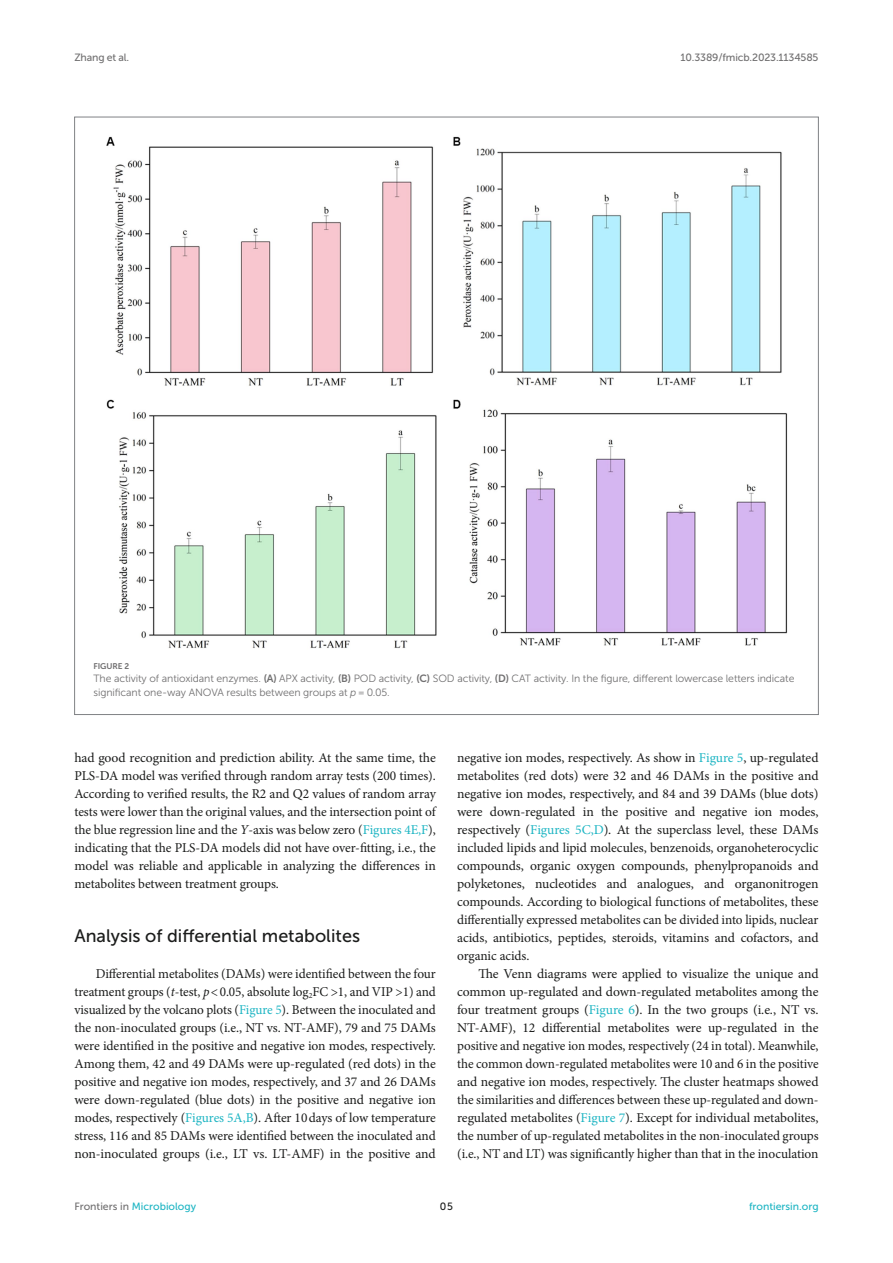
<style>
.page{position:relative;width:893px;height:1263px;background:#fff}
.page>*{position:absolute;margin:0;border:0;box-sizing:border-box;transform-origin:0 0}
.HEAD_2{font:18px "Museo Sans 500";color:#1b1c1b}
.TEXT_FLUSH{font:13.5px/18px "Minion Pro";letter-spacing:-.005em;color:#1b1c1b;text-align:justify}
.TEXT{font:13.5px/18px "Minion Pro";letter-spacing:-.005em;color:#1b1c1b;text-align:justify}
.FIG_LEG{font:10.5px/13.5px "Museo Sans 300";letter-spacing:-.01em;color:#706f70}
.t1{font:10.5px "Museo Sans 500";color:#1db5c3}
.t2{font:10.5px "Museo Sans 500";letter-spacing:-.015em;color:#706f70}
.t3{font:10.5px "Museo Sans 500";color:#1b1c1b}
.FIG_HD{font:8.25px "Museo Sans 700";letter-spacing:-.01em;color:#706f70}
.s1{font-family:"Museo Sans 700"}
.s2{font-style:italic}
.s3{color:#1db5c3}
.s4{color:#706f70}
</style>
<div class="page">
<img style="left:106px;top:136px;width:682px;height:513px">
<p class="t2" style="left:74px;top:51px;width:56px">Zhang et al.</p>
<p class="t2" style="left:681px;top:51px;width:139px">10.3389/fmicb.2023.1134585</p>
<p class="FIG_HD" style="left:94px;top:661px;width:37px">FIGURE 2</p>
<p class="FIG_LEG" style="left:94px;top:672px;width:702px">The activity of antioxidant enzymes. <span class="s1">(A)</span> APX activity, <span class="s1">(B)</span> POD activity, <span class="s1">(C)</span> SOD activity, <span class="s1">(D)</span> CAT activity. In the figure, different lowercase letters indicate significant one-way ANOVA results between groups at <span class="s2">p</span> = 0.05.</p>
<p class="TEXT" style="left:74px;top:749px;width:363px">had good recognition and prediction ability. At the same time, the PLS-DA model was verified through random array tests (200 times).<br>According to verified results, the R2 and Q2 values of random array tests were lower than the original values, and the intersection point of the blue regression line and the <span class="s2">Y</span>-axis was below zero (<span class="s3">Figures 4E,F</span>), indicating that the PLS-DA models did not have over-fitting, i.e., the model was reliable and applicable in analyzing the differences in metabolites between treatment groups.</p>
<p class="HEAD_2" style="left:74px;top:926px;width:287px">Analysis of differential metabolites</p>
<p class="TEXT_FLUSH" style="left:74px;top:965px;width:363px;text-indent:21px">Differential metabolites (DAMs) were identified between the four treatment groups (<span class="s2">t</span>-test, <span class="s2">p</span>&lt;0.05, absolute log<sub>2</sub>FC &gt;1, and VIP &gt;1) and visualized by the volcano plots (<span class="s3">Figure 5</span>). Between the inoculated and the non-inoculated groups (i.e., NT vs. NT-AMF), 79 and 75 DAMs were identified in the positive and negative ion modes, respectively.<br>Among them, 42 and 49 DAMs were up-regulated (red dots) in the positive and negative ion modes, respectively, and 37 and 26 DAMs were down-regulated (blue dots) in the positive and negative ion modes, respectively (<span class="s3">Figures 5A,B</span>). After 10days of low temperature stress, 116 and 85 DAMs were identified between the inoculated and non-inoculated groups (i.e., LT vs. LT-AMF) in the positive and</p>
<p class="TEXT_FLUSH" style="left:457px;top:749px;width:363px">negative ion modes, respectively. As show in <span class="s3">Figure 5</span>, up-regulated metabolites (red dots) were 32 and 46 DAMs in the positive and negative ion modes, respectively, and 84 and 39 DAMs (blue dots) were down-regulated in the positive and negative ion modes, respectively (<span class="s3">Figures 5C,D</span>). At the superclass level, these DAMs included lipids and lipid molecules, benzenoids, organoheterocyclic compounds, organic oxygen compounds, phenylpropanoids and polyketones, nucleotides and analogues, and organonitrogen compounds. According to biological functions of metabolites, these differentially expressed metabolites can be divided into lipids, nuclear acids, antibiotics, peptides, steroids, vitamins and cofactors, and organic acids.</p>
<p class="TEXT" style="left:457px;top:965px;width:363px;text-indent:21px">The Venn diagrams were applied to visualize the unique and common up-regulated and down-regulated metabolites among the four treatment groups (<span class="s3">Figure 6</span>). In the two groups (i.e., NT vs.<br>NT-AMF), 12 differential metabolites were up-regulated in the positive and negative ion modes, respectively (24 in total). Meanwhile, the common down-regulated metabolites were 10 and 6 in the positive and negative ion modes, respectively. The cluster heatmaps showed the similarities and differences between these up-regulated and down&shy;regulated metabolites (<span class="s3">Figure 7</span>). Except for individual metabolites, the number of up-regulated metabolites in the non-inoculated groups (i.e., NT and LT) was significantly higher than that in the inoculation</p>
<p class="t1" style="left:74px;top:1200px;width:123px"><span class="s4">Frontiers in</span> Microbiology</p>
<p class="t3" style="left:440px;top:1200px;width:14px">05</p>
<p class="t1" style="left:749px;top:1200px;width:71px">frontiersin.org</p>
</div>
